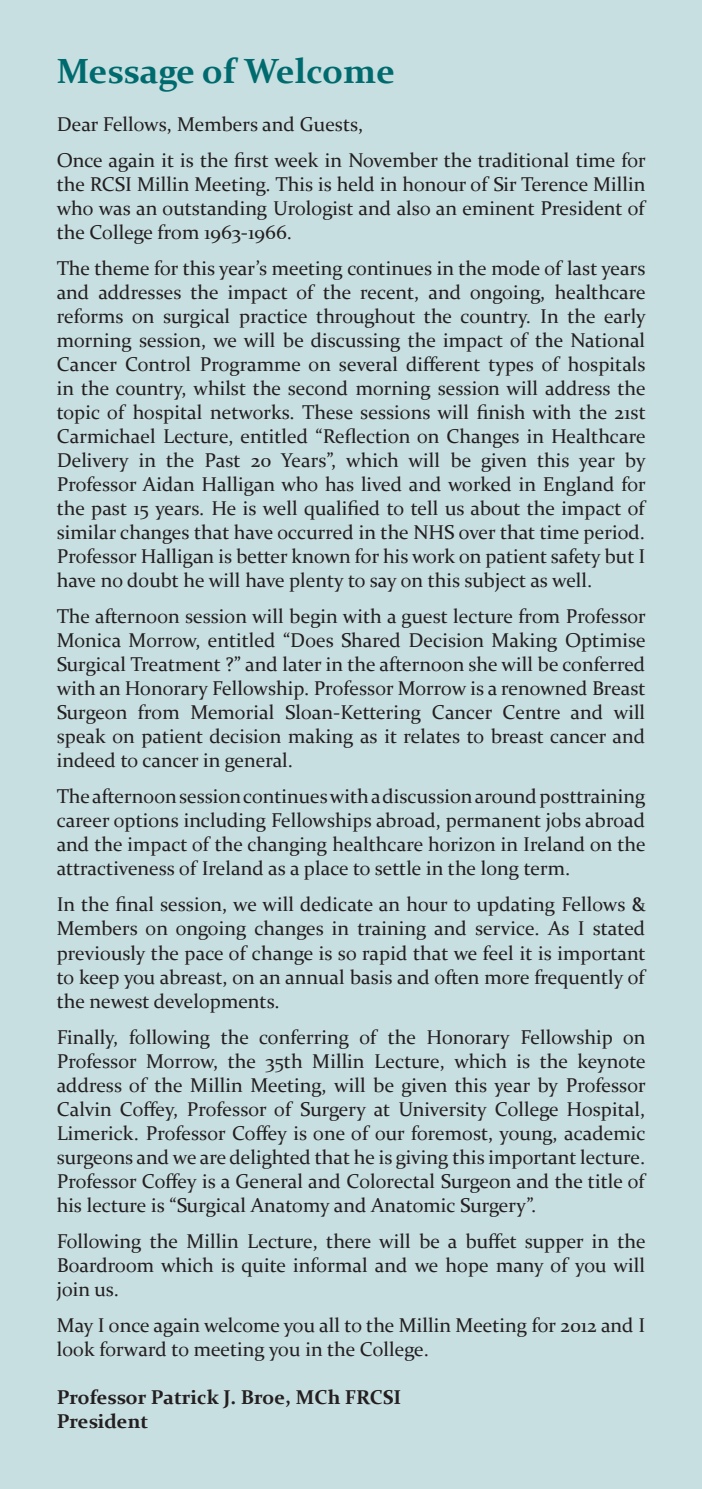
<style>
.page{position:relative;width:702px;height:1489px;background:#fff}
.page>*{position:absolute;margin:0;border:0;box-sizing:border-box;transform-origin:0 0}
.t1{font:700 35px "Constantia";color:#006b6e}
.t2{font:20px/24px "Constantia";color:#231f20;text-align:justify}
.t3{font:700 20px "Constantia";color:#231f20}
</style>
<div class="page">
<div style="left:0;top:0;width:702px;height:1488px;background:#c8dfe1"></div>
<p class="t1" style="left:57px;top:47px;width:340px">Message of Welcome</p>
<p class="t2" style="left:57px;top:111px;width:308px">Dear Fellows, Members and Guests,</p>
<p class="t2" style="left:57px;top:147px;width:590px">Once again it is the first week in November the traditional time for the RCSI Millin Meeting. This is held in honour of Sir Terence Millin who was an outstanding Urologist and also an eminent President of the College from 1963-1966.</p>
<p class="t2" style="left:57px;top:255px;width:590px">The theme for this year’s meeting continues in the mode of last years</p>
<p class="t2" style="left:57px;top:279px;width:590px">and addresses the impact of the recent, and ongoing, healthcare reforms on surgical practice throughout the country. In the early morning session, we will be discussing the impact of the National Cancer Control Programme on several different types of hospitals in the country, whilst the second morning session will address the topic of hospital networks. These sessions will finish with the 21st Carmichael Lecture, entitled “Reflection on Changes in Healthcare Delivery in the Past 20 Years”, which will be given this year by Professor Aidan Halligan who has lived and worked in England for the past 15 years. He is well qualified to tell us about the impact of similar changes that have occurred in the NHS over that time period.</p>
<p class="t2" style="left:57px;top:543px;width:590px">Professor Halligan is better known for his work on patient safety but I have no doubt he will have plenty to say on this subject as well.</p>
<p class="t2" style="left:57px;top:603px;width:590px">The afternoon session will begin with a guest lecture from Professor Monica Morrow, entitled “Does Shared Decision Making Optimise Surgical Treatment ?” and later in the afternoon she will be conferred with an Honorary Fellowship. Professor Morrow is a renowned Breast</p>
<p class="t2" style="left:57px;top:699px;width:590px">Surgeon from Memorial Sloan-Kettering Cancer Centre and will speak on patient decision making as it relates to breast cancer and indeed to cancer in general.</p>
<p class="t2" style="left:57px;top:783px;width:590px">The afternoon session continues with a discussion around posttraining career options including Fellowships abroad, permanent jobs abroad and the impact of the changing healthcare horizon in Ireland on the attractiveness of Ireland as a place to settle in the long term.</p>
<p class="t2" style="left:57px;top:891px;width:590px">In the final session, we will dedicate an hour to updating Fellows &amp; Members on ongoing changes in training and service. As I stated previously the pace of change is so rapid that we feel it is important to keep you abreast, on an annual basis and often more frequently of the newest developments.</p>
<p class="t2" style="left:57px;top:1023px;width:590px">Finally, following the conferring of the Honorary Fellowship on Professor Morrow, the 35th Millin Lecture, which is the keynote address of the Millin Meeting, will be given this year by Professor Calvin Coffey, Professor of Surgery at University College Hospital, Limerick. Professor Coffey is one of our foremost, young, academic surgeons and we are delighted that he is giving this important lecture.<br>Professor Coffey is a General and Colorectal Surgeon and the title of his lecture is “Surgical Anatomy and Anatomic Surgery”.</p>
<p class="t2" style="left:57px;top:1227px;width:590px">Following the Millin Lecture, there will be a buffet supper in the Boardroom which is quite informal and we hope many of you will join us.</p>
<p class="t2" style="left:57px;top:1311px;width:590px">May I once again welcome you all to the Millin Meeting for 2012 and I look forward to meeting you in the College.</p>
<p class="t3" style="left:57px;top:1382px;width:346px">Professor Patrick J. Broe, MCh FRCSI</p>
<p class="t3" style="left:57px;top:1406px;width:93px">President</p>
</div>
